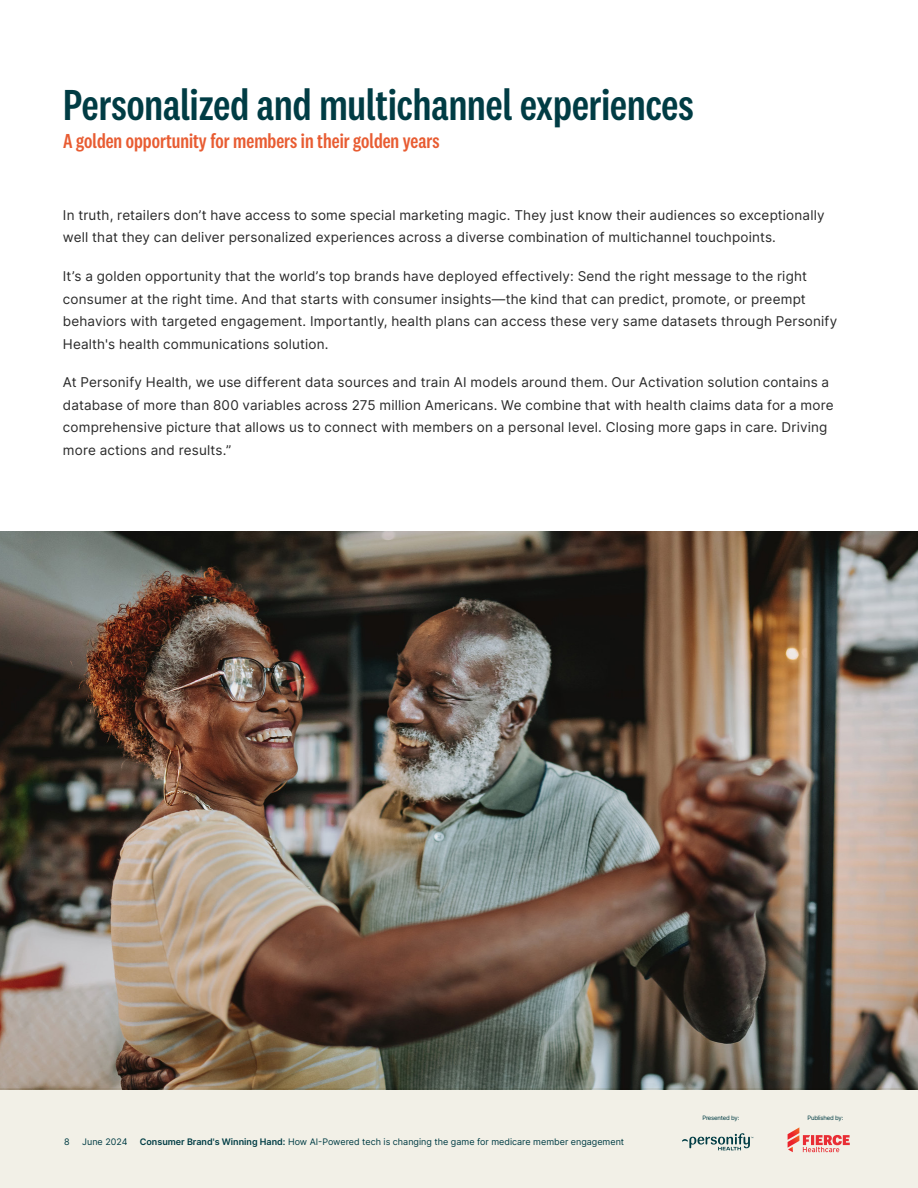
<style>
.page{position:relative;width:918px;height:1188px;background:#fff}
.page>*{position:absolute;margin:0;border:0;box-sizing:border-box;transform-origin:0 0}
.t1{font:500 45px "National 2 Condensed";color:#003c44}
.t2{font:500 21px "National 2 Condensed";color:#e85c32}
.t3{font:13.5px/22.5px "Inter";letter-spacing:.015em;color:#2a2a2a}
.t4{font:9px "Inter";color:#003c44}
.t5{font:6px "Inter";letter-spacing:-.03em;color:#003c44}
.s1{font-weight:600}
</style>
<div class="page">
<div style="left:0;top:1089px;width:918px;height:99px;background:#f2f0e7"></div>
<svg style="left:682px;top:1133px;width:71px;height:17px"></svg>
<svg style="left:788px;top:1127px;width:62px;height:25px"></svg>
<img style="left:1px;top:531px;width:917px;height:558px">
<h1 class="t1" style="left:63px;top:80px;width:632px">Personalized and multichannel experiences</h1>
<h2 class="t2" style="left:63px;top:130px;width:378px">A golden opportunity for members in their golden years</h2>
<p class="t3" style="left:63px;top:203px;width:763px">In truth, retailers don’t have access to some special marketing magic. They just know their audiences so exceptionally well that they can deliver personalized experiences across a diverse combination of multichannel touchpoints.</p>
<p class="t3" style="left:63px;top:265px;width:776px">It’s a golden opportunity that the world’s top brands have deployed effectively: Send the right message to the right consumer at the right time. And that starts with consumer insights—the kind that can predict, promote, or preempt behaviors with targeted engagement. Importantly, health plans can access these very same datasets through Personify Health's health communications solution.</p>
<p class="t3" style="left:63px;top:371px;width:772px">At Personify Health, we use different data sources and train AI models around them. Our Activation solution contains a database of more than 800 variables across 275 million Americans. We combine that with health claims data for a more comprehensive picture that allows us to connect with members on a personal level. Closing more gaps in care. Driving more actions and results.”</p>
<p class="t4" style="left:64px;top:1135px;width:7px">8</p>
<p class="t4" style="left:82px;top:1135px;width:47px">June 2024</p>
<p class="t4" style="left:140px;top:1135px;width:486px"><span class="s1">Consumer Brand's Winning Hand:</span> How AI-Powered tech is changing the game for medicare member engagement</p>
<p class="t5" style="left:702px;top:1113px;width:39px">Presented by:</p>
<p class="t5" style="left:807px;top:1114px;width:37px">Published by:</p>
</div>
